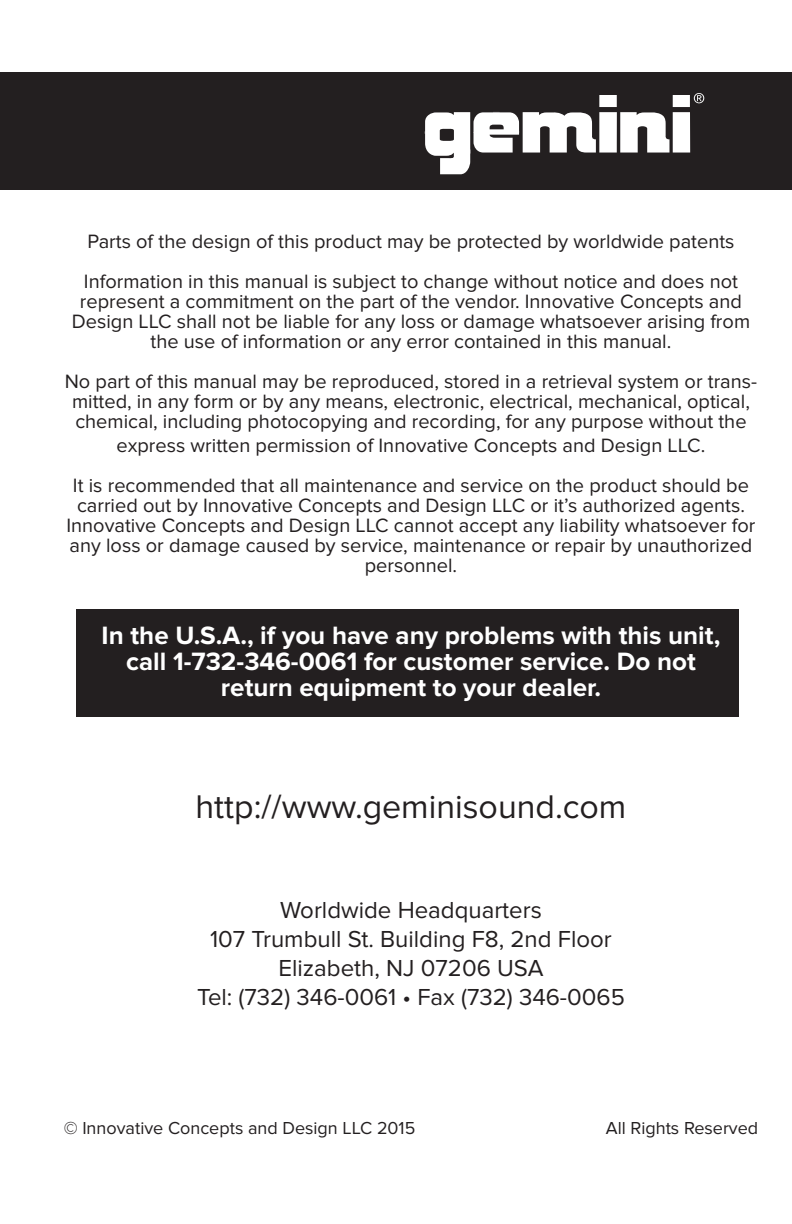
<style>
.page{position:relative;width:792px;height:1224px;background:#fff}
.page>*{position:absolute;margin:0;border:0;box-sizing:border-box;transform-origin:0 0}
.t1{font:34px "Proxima Nova";color:#231f20}
.t2{font:700 26px "Proxima Nova";color:#fff}
.t3{font:24px "Proxima Nova";color:#231f20}
.t4{font:20px/20px "Proxima Nova";color:#231f20;text-align:center}
.t5{font:18px "Proxima Nova";color:#231f20}
</style>
<div class="page">
<div style="left:76px;top:610px;width:663px;height:107px;background:#231f20"></div>
<div style="left:0;top:72px;width:792px;height:117px;background:#231f20"></div>
<svg style="left:425px;top:93px;width:279px;height:81px"></svg>
<p class="t4" style="left:87px;top:232px;width:649px">Parts of the design of this product may be protected by worldwide patents</p>
<p class="t4" style="left:72px;top:272px;width:680px">Information in this manual is subject to change without notice and does not represent a commitment on the part of the vendor. Innovative Concepts and Design LLC shall not be liable for any loss or damage whatsoever arising from the use of information or any error contained in this manual.</p>
<p class="t4" style="left:65px;top:372px;width:694px">No part of this manual may be reproduced, stored in a retrieval system or trans&shy;mitted, in any form or by any means, electronic, electrical, mechanical, optical, chemical, including photocopying and recording, for any purpose without the</p>
<p class="t4" style="left:117px;top:436px;width:590px">express written permission of Innovative Concepts and Design LLC.</p>
<p class="t4" style="left:66px;top:476px;width:691px">It is recommended that all maintenance and service on the product should be carried out by Innovative Concepts and Design LLC or it’s authorized agents.<br>Innovative Concepts and Design LLC cannot accept any liability whatsoever for any loss or damage caused by service, maintenance or repair by unauthorized personnel.</p>
<p class="t2" style="left:102px;top:621px;width:620px">In the U.S.A., if you have any problems with this unit,</p>
<p class="t2" style="left:126px;top:647px;width:571px">call 1-732-346-0061 for customer service. Do not</p>
<p class="t2" style="left:221px;top:673px;width:382px">return equipment to your dealer.</p>
<p class="t1" style="left:196px;top:787px;width:432px">http://www.geminisound.com</p>
<p class="t3" style="left:280px;top:897px;width:263px">Worldwide Headquarters</p>
<p class="t3" style="left:210px;top:926px;width:403px">107 Trumbull St. Building F8, 2nd Floor</p>
<p class="t3" style="left:279px;top:954px;width:266px">Elizabeth, NJ 07206 USA</p>
<p class="t3" style="left:197px;top:983px;width:429px">Tel: (732) 346-0061 • Fax (732) 346-0065</p>
<p class="t5" style="left:64px;top:1118px;width:353px">© Innovative Concepts and Design LLC 2015</p>
<p class="t5" style="left:606px;top:1118px;width:154px">All Rights Reserved</p>
</div>
